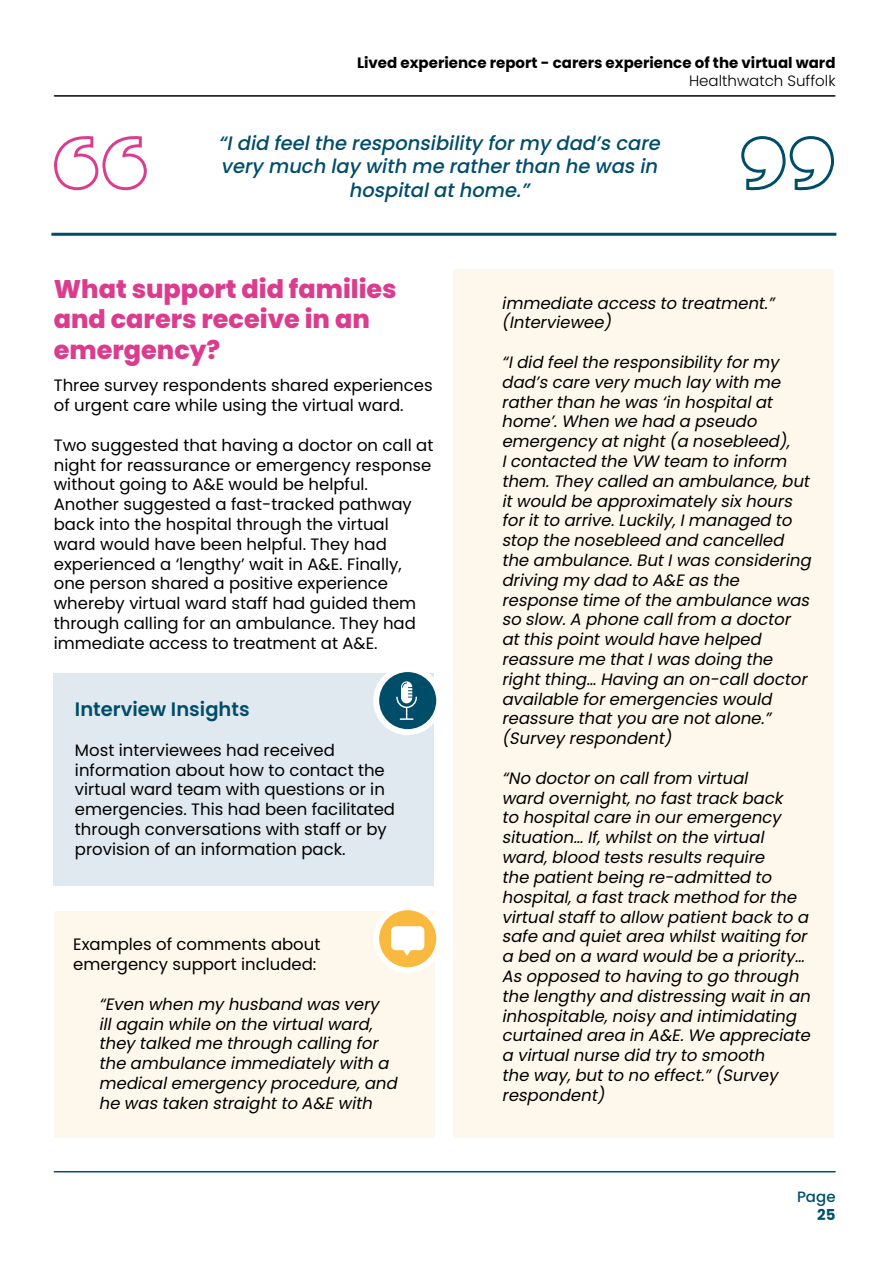
<style>
.page{position:relative;width:893px;height:1263px;background:#fff}
.page>*{position:absolute;margin:0;border:0;box-sizing:border-box;transform-origin:0 0}
.t1{font:800 25.5px/30.6px "Poppins";color:#db3c8e}
.t2{font:italic 500 19.5px/23.4px "Poppins";color:#004d6a;text-align:center}
.t3{font:600 19.5px "Poppins";color:#004d6a}
.t4{font:italic 16.5px/19.8px "Poppins";color:#000}
.t5{font:16.5px/19.8px "Poppins";color:#000}
.t6{font:700 15px "Poppins";color:#000}
.t7{font:300 15px "Poppins";color:#000}
.t8{font:500 15px "Poppins";color:#004f6b}
.t9{font:700 15px "Poppins";color:#004f6b}
</style>
<div class="page">
<hr style="left:54px;top:1171px;width:782px;height:1px;background:#004f6b">
<hr style="left:55px;top:96px;width:781px;height:1px;background:#000">
<hr style="left:54px;top:96px;width:781px;height:1px;background:#000">
<div style="left:54px;top:673px;width:380px;height:213px;background:#e0e9f0"></div>
<svg style="left:376px;top:669px;width:63px;height:63px;background:#24667f"></svg>
<div style="left:373px;top:666px;width:69px;height:69px;border:6px solid #fff;border-radius:50%"></div>
<svg style="left:396px;top:681px;width:21px;height:39px"></svg>
<div style="left:54px;top:912px;width:380px;height:226px;background:#fef8ec"></div>
<svg style="left:376px;top:907px;width:63px;height:63px;background:#f9c35c"></svg>
<div style="left:373px;top:904px;width:69px;height:69px;border:6px solid #fff;border-radius:50%"></div>
<svg style="left:391px;top:926px;width:33px;height:29px"></svg>
<div style="left:453px;top:269px;width:380px;height:869px;background:#fef8ec"></div>
<svg style="left:741px;top:136px;width:93px;height:55px"></svg>
<svg style="left:54px;top:136px;width:93px;height:55px"></svg>
<hr style="left:51px;top:233px;width:785px;height:3px;background:#004d6a">
<p class="t6" style="left:357px;top:54px;width:480px">Lived experience report - carers experience of the virtual ward</p>
<p class="t7" style="left:689px;top:72px;width:148px">Healthwatch Suffolk</p>
<p class="t2" style="left:218px;top:132px;width:449px">“Idid feelthe responsibility formy dad’scare very much lay with me ratherthan he wasin hospitalathome.”</p>
<h1 class="t1" style="left:54px;top:273px;width:344px">What support did families and carers receive in an emergency?</h1>
<p class="t5" style="left:54px;top:376px;width:380px">Three survey respondents shared experiences of urgent care while using the virtual ward.</p>
<p class="t5" style="left:54px;top:435px;width:381px">Two suggested that having a doctor on call at night for reassurance or emergency response without going to A&amp;E would be helpful.<br>Another suggested a fast-tracked pathway back into the hospital through the virtual ward would have been helpful. They had experienced a ‘lengthy’ wait in A&amp;E. Finally, one person shared a positive experience whereby virtual ward staff had guided them through calling for an ambulance. They had immediate access to treatment at A&amp;E.</p>
<p class="t3" style="left:75px;top:698px;width:176px">Interview Insights</p>
<p class="t5" style="left:75px;top:740px;width:322px">Most interviewees had received information about how to contact the virtual ward team with questions or in emergencies. This had been facilitated through conversations with staff or by provision of an information pack.</p>
<p class="t5" style="left:73px;top:935px;width:249px">Examples of comments about emergency support included:</p>
<p class="t4" style="left:99px;top:994px;width:304px">“Even when my husband wasvery illagain while on the virtualward, they talked me through calling for the ambulance immediately with a medicalemergency procedure,and he wastaken straightto A&amp;Ewith</p>
<p class="t4" style="left:502px;top:293px;width:279px">immediate accessto treatment.” (Interviewee)</p>
<p class="t4" style="left:502px;top:352px;width:315px">“Idid feelthe responsibility formy dad’scare very much lay with me ratherthan he was‘in hospitalat home’.When we had a pseudo emergency atnight(a nosebleed),<br>Icontacted the VW team to inform them.They called an ambulance,but itwould be approximately sixhours foritto arrive.Luckily,Imanaged to stop the nosebleed and cancelled the ambulance.ButIwasconsidering driving my dad to A&amp;Easthe response time ofthe ambulance was so slow.A phone callfrom a doctor atthispointwould have helped reassure me thatIwasdoing the rightthing… Having an on-calldoctor available foremergencieswould reassure thatyou are notalone.” (Survey respondent)</p>
<p class="t4" style="left:502px;top:768px;width:315px">“No doctoron callfrom virtual<br>ward overnight,no fasttrackback<br>to hospitalcare in ouremergency situation… If,whilston the virtual ward,blood testsresultsrequire<br>the patientbeing re-admitted to hospital,a fasttrackmethod forthe virtualstaffto allow patientbackto a safe and quietarea whilstwaiting for a bed on a ward would be a priority… Asopposed to having to go through the lengthy and distressing waitin an inhospitable,noisy and intimidating curtained area in A&amp;E.We appreciate a virtualnurse did try to smooth<br>the way,butto no effect.”(Survey respondent)</p>
<p class="t8" style="left:797px;top:1188px;width:40px">Page</p>
<p class="t9" style="left:817px;top:1206px;width:20px">25</p>
</div>
